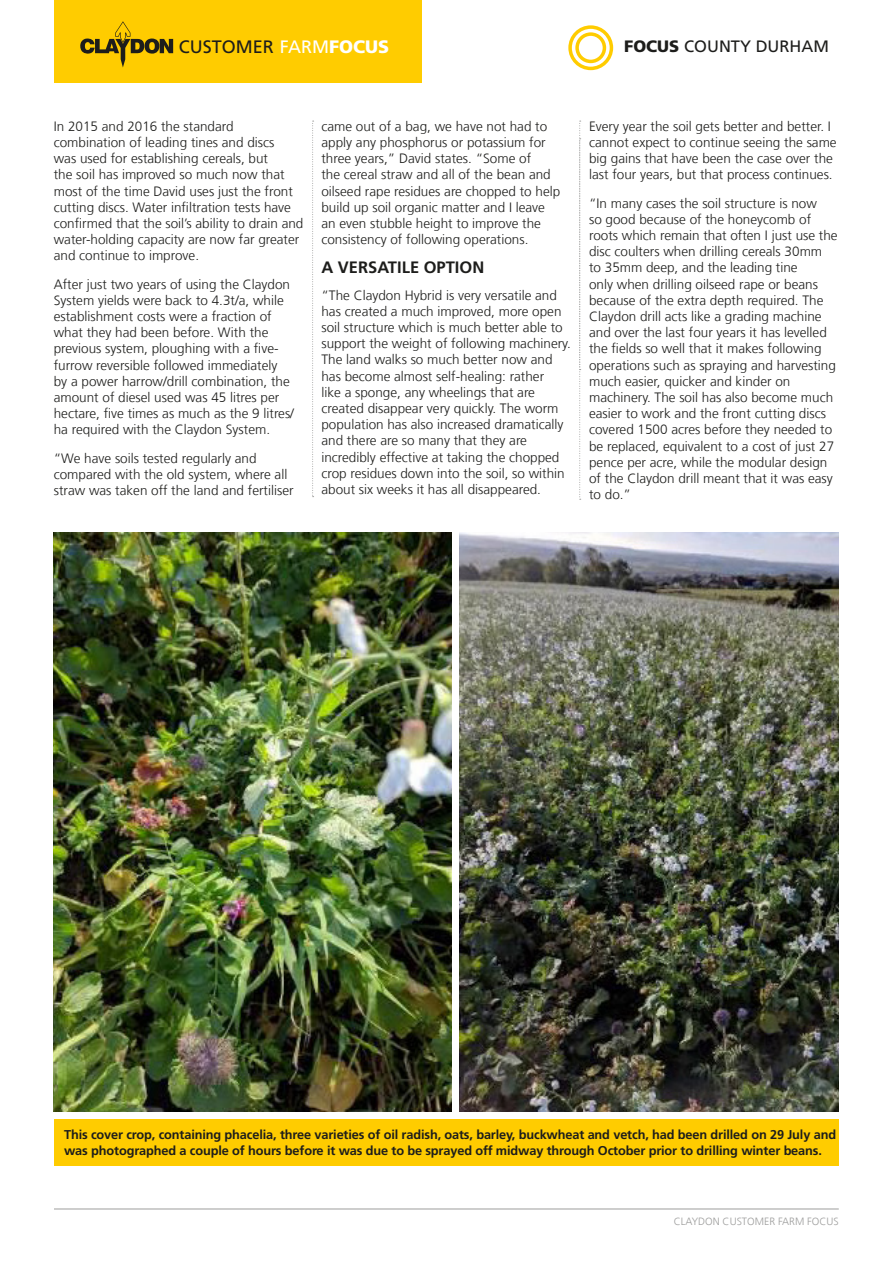
<style>
.page{position:relative;width:893px;height:1263px;background:#fff}
.page>*{position:absolute;margin:0;border:0;box-sizing:border-box;transform-origin:0 0}
.t1{font:18px "Frutiger LT Com";color:#1d1d1b}
.t2{font:16.5px "Frutiger LT Com";color:#1d1d1b}
.t3{font:700 16.5px "Frutiger LT Com";color:#1d1d1b}
.t4{font:300 13.5px/16.2px "Frutiger LT Com";color:#1d1d1b}
.t5{font:700 12.75px/16.5px "Frutiger LT Com";letter-spacing:-.01em;color:#1d1d1b}
.t6{font:300 10.5px "Frutiger LT Com";color:#9d9d9c}
.s1{color:#fff}
.s2{font-weight:900;color:#fff}
.s3{font-weight:900}
</style>
<div class="page">
<hr style="left:54px;top:1208px;width:785px;height:1px;background:#9d9d9c">
<div style="left:54px;top:0;width:368px;height:82px;background:#fc0"></div>
<svg style="left:80px;top:21px;width:93px;height:46px"></svg>
<div style="left:568px;top:25px;width:45px;height:45px;border:3px solid #fc0;border-radius:50%"></div>
<div style="left:575px;top:32px;width:31px;height:31px;border:3px solid #fc0;border-radius:50%"></div>
<img style="left:459px;top:532px;width:380px;height:580px">
<img style="left:54px;top:532px;width:397px;height:580px">
<div style="left:54px;top:1119px;width:785px;height:46px;background:#fc0"></div>
<svg style="left:312px;top:121px;width:2px;height:376px"></svg>
<svg style="left:579px;top:121px;width:2px;height:379px"></svg>
<h1 class="t1" style="left:179px;top:36px;width:212px">CUSTOMER <span class="s1">FARM</span><span class="s2">FOCUS</span></h1>
<p class="t2" style="left:624px;top:36px;width:206px"><span class="s3">FOCUS</span> COUNTY DURHAM</p>
<p class="t4" style="left:54px;top:118px;width:251px">In 2015 and 2016 the standard combination of leading tines and discs<br>was used for establishing cereals, but<br>the soil has improved so much now that most of the time David uses just the front cutting discs. Water infiltration tests have confirmed that the soil’s ability to drain and water-holding capacity are now far greater and continue to improve.</p>
<p class="t4" style="left:54px;top:276px;width:242px">After just two years of using the Claydon System yields were back to 4.3t/a, while establishment costs were a fraction of what they had been before. With the previous system, ploughing with a five&shy;furrow reversible followed immediately by a power harrow/drill combination, the amount of diesel used was 45 litres per hectare, five times as much as the 9 litres/ ha required with the Claydon System.</p>
<p class="t4" style="left:54px;top:450px;width:241px">“We have soils tested regularly and compared with the old system, where all straw was taken off the land and fertiliser</p>
<p class="t4" style="left:321px;top:118px;width:240px">came out of a bag, we have not had to apply any phosphorus or potassium for three years,” David states. “Some of<br>the cereal straw and all of the bean and oilseed rape residues are chopped to help build up soil organic matter and I leave an even stubble height to improve the consistency of following operations.</p>
<p class="t3" style="left:321px;top:257px;width:164px">A VERSATILE OPTION</p>
<p class="t4" style="left:321px;top:287px;width:251px">“The Claydon Hybrid is very versatile and has created a much improved, more open soil structure which is much better able to support the weight of following machinery.<br>The land walks so much better now and has become almost self-healing: rather<br>like a sponge, any wheelings that are created disappear very quickly. The worm population has also increased dramatically and there are so many that they are incredibly effective at taking the chopped crop residues down into the soil, so within about six weeks it has all disappeared.</p>
<p class="t4" style="left:589px;top:118px;width:249px">Every year the soil gets better and better. I cannot expect to continue seeing the same big gains that have been the case over the last four years, but that process continues.</p>
<p class="t4" style="left:589px;top:195px;width:250px">“In many cases the soil structure is now<br>so good because of the honeycomb of roots which remain that often I just use the disc coulters when drilling cereals 30mm<br>to 35mm deep, and the leading tine<br>only when drilling oilseed rape or beans because of the extra depth required. The Claydon drill acts like a grading machine and over the last four years it has levelled the fields so well that it makes following operations such as spraying and harvesting much easier, quicker and kinder on machinery. The soil has also become much easier to work and the front cutting discs covered 1500 acres before they needed to be replaced, equivalent to a cost of just 27 pence per acre, while the modular design of the Claydon drill meant that it was easy to do.”</p>
<p class="t5" style="left:64px;top:1126px;width:774px">This cover crop, containing phacelia, three varieties of oil radish, oats, barley, buckwheat and vetch, had been drilled on 29 July and was photographed a couple of hours before it was due to be sprayed off midway through October prior to drilling winter beans.</p>
<p class="t6" style="left:674px;top:1215px;width:166px">CLAYDON CUSTOMER FARM FOCUS</p>
</div>
